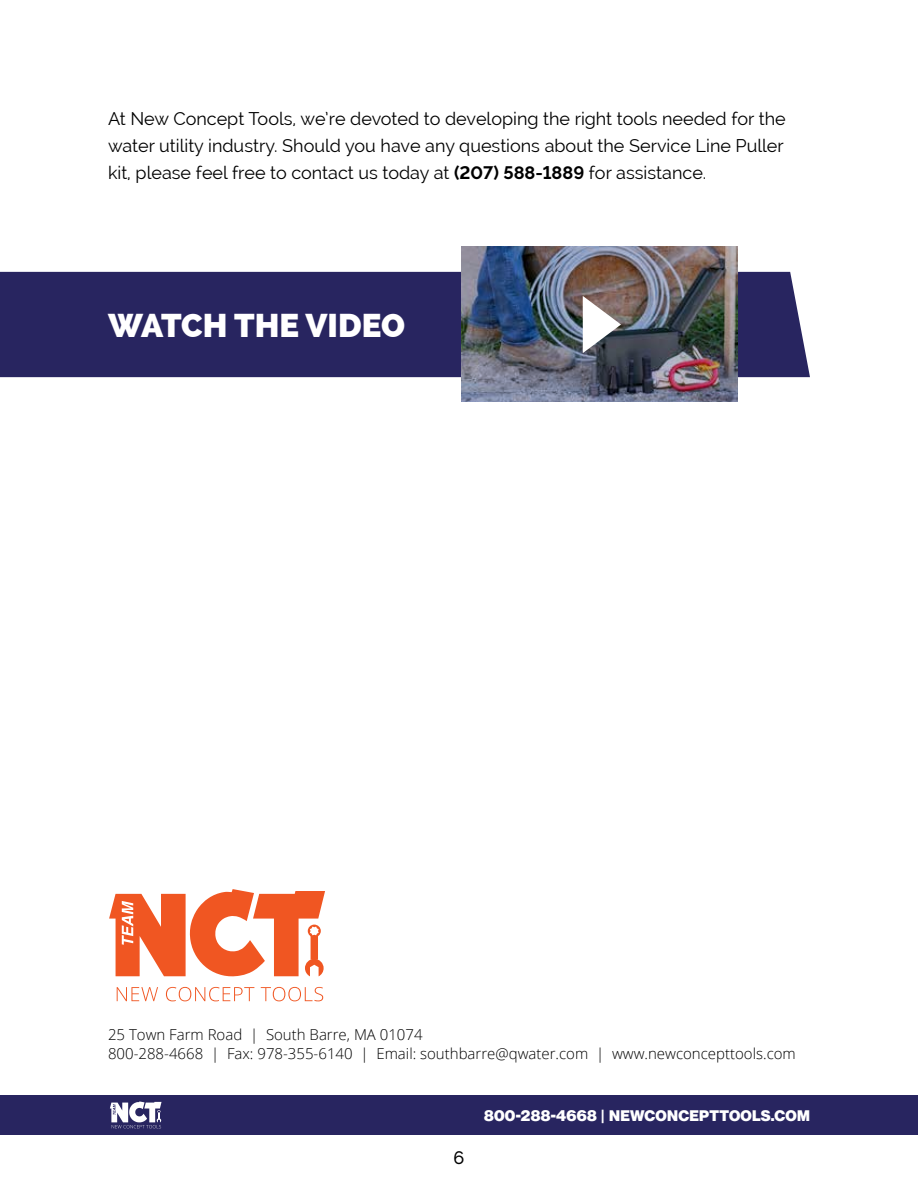
<style>
.page{position:relative;width:918px;height:1188px;background:#fff}
.page>*{position:absolute;margin:0;border:0;box-sizing:border-box;transform-origin:0 0}
.t1{font:800 33px "Raleway";color:#fff}
.t2{font:18px/27px "Raleway";color:#000;text-align:justify}
.t3{font:500 18px "Raleway";color:#000}
.t4{font:300 15px/19.5px "Open Sans";color:#000}
.t5{font:15px "N Haas Grotesk DS Pro 95 Blk";letter-spacing:.015em;color:#fff}
.s1{font-weight:700}
</style>
<div class="page">
<div style="left:0;top:272px;width:810px;height:105px;background:#282560"></div>
<img style="left:461px;top:246px;width:277px;height:156px">
<svg style="left:583px;top:296px;width:38px;height:57px"></svg>
<div style="left:0;top:1095px;width:918px;height:40px;background:#282560"></div>
<svg style="left:110px;top:1101px;width:52px;height:27px"></svg>
<svg style="left:109px;top:889px;width:216px;height:88px"></svg>
<svg style="left:117px;top:987px;width:41px;height:14px"></svg>
<svg style="left:166px;top:987px;width:88px;height:14px"></svg>
<svg style="left:261px;top:987px;width:62px;height:14px"></svg>
<p class="t2" style="left:108px;top:105px;width:679px">At New Concept Tools, we’re devoted to developing the right tools needed for the water utility industry. Should you have any questions about the Service Line Puller kit, please feel free to contact us today at <span class="s1">(207) 588-1889</span> for assistance.</p>
<h1 class="t1" style="left:108px;top:307px;width:299px">WATCH THE VIDEO</h1>
<p class="t4" style="left:108px;top:1024px;width:689px">25 Town Farm Road | South Barre, MA 01074<br>800-288-4668 | Fax: 978-355-6140 | Email: southbarre@qwater.com | www.newconcepttools.com</p>
<p class="t3" style="left:454px;top:1148px;width:12px">6</p>
<p class="t5" style="left:484px;top:1107px;width:327px">800-288-4668 | NEWCONCEPTTOOLS.COM</p>
</div>
